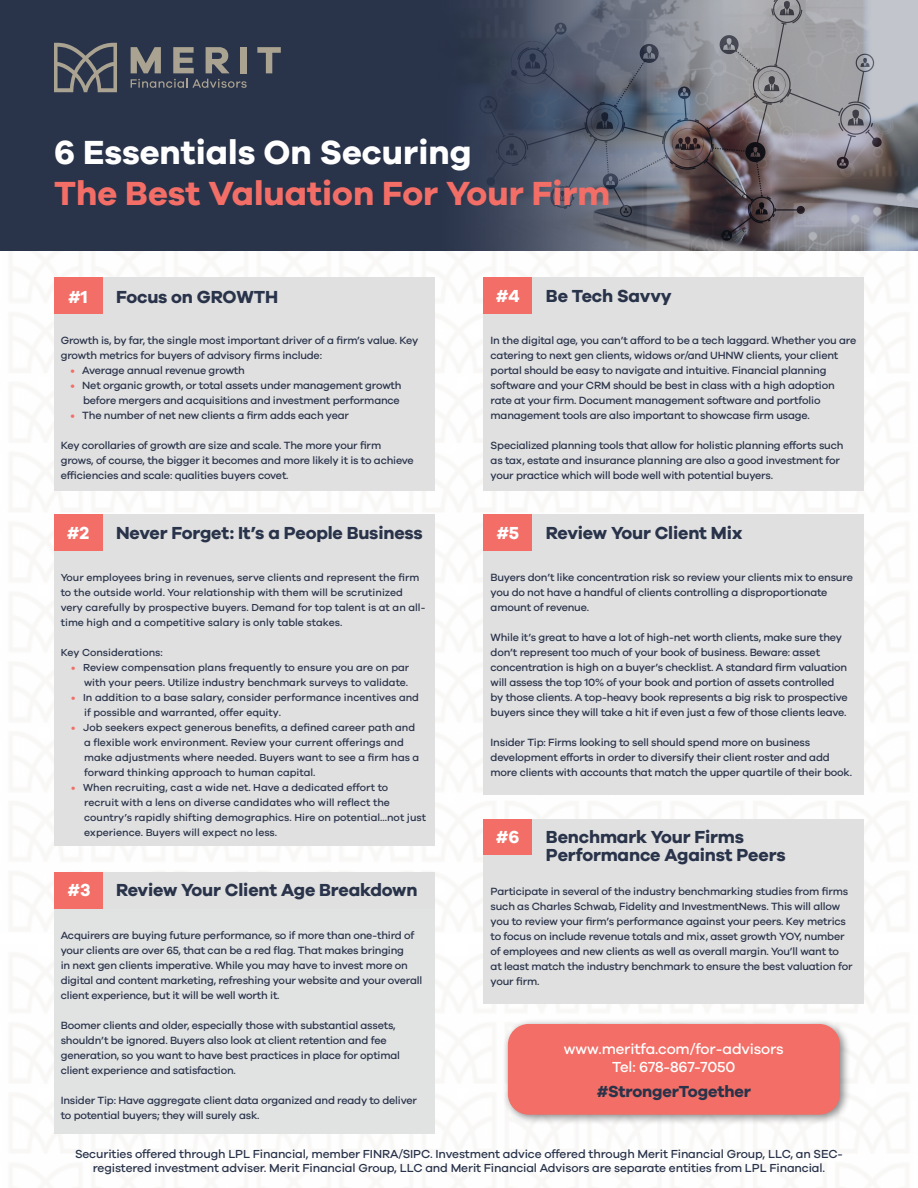
<style>
.page{position:relative;width:918px;height:1188px;background:#fff}
.page>*{position:absolute;margin:0;border:0;box-sizing:border-box;transform-origin:0 0}
.t1{font:700 34.5px "Galano Grotesque";color:#f26e66}
.t2{font:700 34.5px "Galano Grotesque";color:#fff}
.t3{font:700 18px/18px "Galano Grotesque";letter-spacing:-.01em;color:#29334a}
.t4{font:700 18px "Galano Grotesque";color:#fff}
.t5{font:700 16.5px "Galano Grotesque";letter-spacing:-.01em;color:#29334a}
.t6{font:500 15px "Galano Grotesque";letter-spacing:-.01em;color:#fff}
.t7{font:500 12px/14.4px "Galano Grotesque";letter-spacing:-.01em;color:#29334a;text-align:center}
.t8{font:500 10.8px/15px "Galano Grotesque";letter-spacing:-.02em;color:#29334a}
.t9{font:500 10.5px/15px "Galano Grotesque";color:#29334a}
.s1{color:#f26e66}
</style>
<div class="page">
<div style="left:0;top:0;width:918px;height:251px;background:#29334a"></div>
<img style="left:472px;top:0;width:446px;height:251px">
<svg style="left:54px;top:43px;width:63px;height:49px"></svg>
<svg style="left:131px;top:47px;width:30px;height:26px"></svg>
<svg style="left:173px;top:47px;width:21px;height:26px"></svg>
<svg style="left:206px;top:47px;width:23px;height:26px"></svg>
<div style="left:240px;top:47px;width:6px;height:26px;background:#aba391"></div>
<svg style="left:257px;top:47px;width:24px;height:26px"></svg>
<svg style="left:131px;top:79px;width:116px;height:9px"></svg>
<div style="left:54px;top:314px;width:380px;height:176px;background:#e0e0e0"></div>
<div style="left:54px;top:909px;width:380px;height:225px;background:#e1e2e2"></div>
<div style="left:484px;top:865px;width:380px;height:138px;background:#e0e0e0"></div>
<div style="left:54px;top:551px;width:380px;height:295px;background:#e0e0e0"></div>
<div style="left:484px;top:551px;width:380px;height:244px;background:#e0e0e0"></div>
<div style="left:484px;top:314px;width:380px;height:176px;background:#e0e0e0"></div>
<div style="left:102px;top:277px;width:332px;height:37px;background:#e0e0e0"></div>
<div style="left:102px;top:514px;width:332px;height:37px;background:#e0e0e0"></div>
<div style="left:532px;top:514px;width:332px;height:37px;background:#e0e0e0"></div>
<div style="left:532px;top:277px;width:332px;height:37px;background:#e0e0e0"></div>
<div style="left:102px;top:872px;width:332px;height:37px;background:#e0e0e0"></div>
<div style="left:484px;top:819px;width:380px;height:51px;background:#e0e0e0"></div>
<div style="left:54px;top:277px;width:48px;height:37px;background:#f26e66"></div>
<div style="left:54px;top:514px;width:48px;height:37px;background:#f26e66"></div>
<div style="left:484px;top:514px;width:48px;height:37px;background:#f26e66"></div>
<div style="left:484px;top:277px;width:48px;height:37px;background:#f26e66"></div>
<div style="left:54px;top:872px;width:48px;height:37px;background:#f26e66"></div>
<div style="left:484px;top:819px;width:48px;height:35px;background:#f26e66"></div>
<div style="left:502px;top:1018px;width:349px;height:108px;background:#231f20;opacity:.53"></div>
<div style="left:508px;top:1024px;width:332px;height:91px;background:#f26e66;border-radius:21px"></div>
<p class="t2" style="left:54px;top:131px;width:419px">6 Essentials On Securing</p>
<p class="t1" style="left:54px;top:172px;width:558px">The Best Valuation For Your Firm</p>
<p class="t4" style="left:68px;top:286px;width:21px">#1</p>
<p class="t3" style="left:116px;top:287px;width:164px">Focus on GROWTH</p>
<p class="t4" style="left:496px;top:284px;width:25px">#4</p>
<p class="t3" style="left:546px;top:286px;width:127px">Be Tech Savvy</p>
<p class="t8" style="left:61px;top:333px;width:359px">Growth is, by far, the single most important driver of a firm’s value. Key growth metrics for buyers of advisory firms include:</p>
<p class="t8" style="left:71px;top:363px;width:176px"><span class="s1">•</span> Average annual revenue growth</p>
<p class="t8" style="left:71px;top:378px;width:332px"><span class="s1">•</span> Net organic growth, or total assets under management growth</p>
<p class="t8" style="left:83px;top:393px;width:318px">before mergers and acquisitions and investment performance</p>
<p class="t8" style="left:71px;top:408px;width:280px"><span class="s1">•</span> The number of net new clients a firm adds each year</p>
<p class="t8" style="left:61px;top:438px;width:355px">Key corollaries of growth are size and scale. The more your firm grows, of course, the bigger it becomes and more likely it is to achieve efficiencies and scale: qualities buyers covet.</p>
<p class="t8" style="left:491px;top:333px;width:367px">In the digital age, you can’t afford to be a tech laggard. Whether you are catering to next gen clients, widows or/and UHNW clients, your client</p>
<p class="t8" style="left:491px;top:363px;width:346px">portal should be easy to navigate and intuitive. Financial planning software and your CRM should be best in class with a high adoption rate at your firm. Document management software and portfolio management tools are also important to showcase firm usage.</p>
<p class="t8" style="left:491px;top:438px;width:354px">Specialized planning tools that allow for holistic planning efforts such as tax, estate and insurance planning are also a good investment for your practice which will bode well with potential buyers.</p>
<p class="t3" style="left:116px;top:523px;width:308px">Never Forget: It’s a People Business</p>
<p class="t3" style="left:546px;top:523px;width:198px">Review Your Client Mix</p>
<p class="t4" style="left:67px;top:521px;width:24px">#2</p>
<p class="t4" style="left:496px;top:521px;width:24px">#5</p>
<p class="t9" style="left:61px;top:570px;width:366px">Your employees bring in revenues, serve clients and represent the firm to the outside world. Your relationship with them will be scrutinized very carefully by prospective buyers. Demand for top talent is at an all&shy;time high and a competitive salary is only table stakes.</p>
<p class="t9" style="left:61px;top:645px;width:104px">Key Considerations:</p>
<p class="t9" style="left:71px;top:660px;width:340px"><span class="s1">•</span> Review compensation plans frequently to ensure you are on par</p>
<p class="t9" style="left:84px;top:675px;width:326px">with your peers. Utilize industry benchmark surveys to validate.</p>
<p class="t9" style="left:71px;top:690px;width:349px"><span class="s1">•</span> In addition to a base salary, consider performance incentives and</p>
<p class="t9" style="left:84px;top:705px;width:199px">if possible and warranted, offer equity.</p>
<p class="t9" style="left:71px;top:720px;width:346px"><span class="s1">•</span> Job seekers expect generous benefits, a defined career path and</p>
<p class="t9" style="left:84px;top:735px;width:321px">a flexible work environment. Review your current offerings and</p>
<p class="t9" style="left:84px;top:750px;width:337px">make adjustments where needed. Buyers want to see a firm has a</p>
<p class="t9" style="left:84px;top:765px;width:233px">forward thinking approach to human capital.</p>
<p class="t9" style="left:71px;top:780px;width:319px"><span class="s1">•</span> When recruiting, cast a wide net. Have a dedicated effort to</p>
<p class="t9" style="left:84px;top:795px;width:307px">recruit with a lens on diverse candidates who will reflect the</p>
<p class="t9" style="left:84px;top:810px;width:343px">country’s rapidly shifting demographics. Hire on potential...not just</p>
<p class="t9" style="left:84px;top:825px;width:195px">experience. Buyers will expect no less.</p>
<p class="t4" style="left:67px;top:879px;width:25px">#3</p>
<p class="t3" style="left:116px;top:880px;width:303px">Review Your Client Age Breakdown</p>
<p class="t8" style="left:61px;top:927px;width:363px">Acquirers are buying future performance, so if more than one-third of your clients are over 65, that can be a red flag. That makes bringing<br>in next gen clients imperative. While you may have to invest more on digital and content marketing, refreshing your website and your overall client experience, but it will be well worth it.</p>
<p class="t8" style="left:61px;top:1017px;width:341px">Boomer clients and older, especially those with substantial assets, shouldn’t be ignored. Buyers also look at client retention and fee generation, so you want to have best practices in place for optimal client experience and satisfaction.</p>
<p class="t8" style="left:61px;top:1092px;width:358px">Insider Tip: Have aggregate client data organized and ready to deliver to potential buyers; they will surely ask.</p>
<p class="t8" style="left:491px;top:570px;width:364px">Buyers don’t like concentration risk so review your clients mix to ensure you do not have a handful of clients controlling a disproportionate amount of revenue.</p>
<p class="t8" style="left:491px;top:630px;width:359px">While it’s great to have a lot of high-net worth clients, make sure they don’t represent too much of your book of business. Beware: asset concentration is high on a buyer’s checklist. A standard firm valuation will assess the top 10% of your book and portion of assets controlled by those clients. A top-heavy book represents a big risk to prospective buyers since they will take a hit if even just a few of those clients leave.</p>
<p class="t8" style="left:491px;top:735px;width:363px">Insider Tip: Firms looking to sell should spend more on business development efforts in order to diversify their client roster and add more clients with accounts that match the upper quartile of their book.</p>
<p class="t4" style="left:496px;top:826px;width:25px">#6</p>
<p class="t3" style="left:546px;top:827px;width:241px">Benchmark Your Firms<br>Performance Against Peers</p>
<p class="t8" style="left:491px;top:884px;width:364px">Participate in several of the industry benchmarking studies from firms such as Charles Schwab, Fidelity and InvestmentNews. This will allow you to review your firm’s performance against your peers. Key metrics to focus on include revenue totals and mix, asset growth YOY, number of employees and new clients as well as overall margin. You’ll want to at least match the industry benchmark to ensure the best valuation for your firm.</p>
<p class="t6" style="left:564px;top:1040px;width:221px">www.meritfa.com/for-advisors</p>
<p class="t6" style="left:612px;top:1058px;width:125px">Tel: 678-867-7050</p>
<p class="t5" style="left:597px;top:1082px;width:156px">#StrongerTogether</p>
<p class="t7" style="left:75px;top:1146px;width:769px">Securities offered through LPL Financial, member FINRA/SIPC. Investment advice offered through Merit Financial Group, LLC, an SEC&shy;registered investment adviser. Merit Financial Group, LLC and Merit Financial Advisors are separate entities from LPL Financial.</p>
</div>
